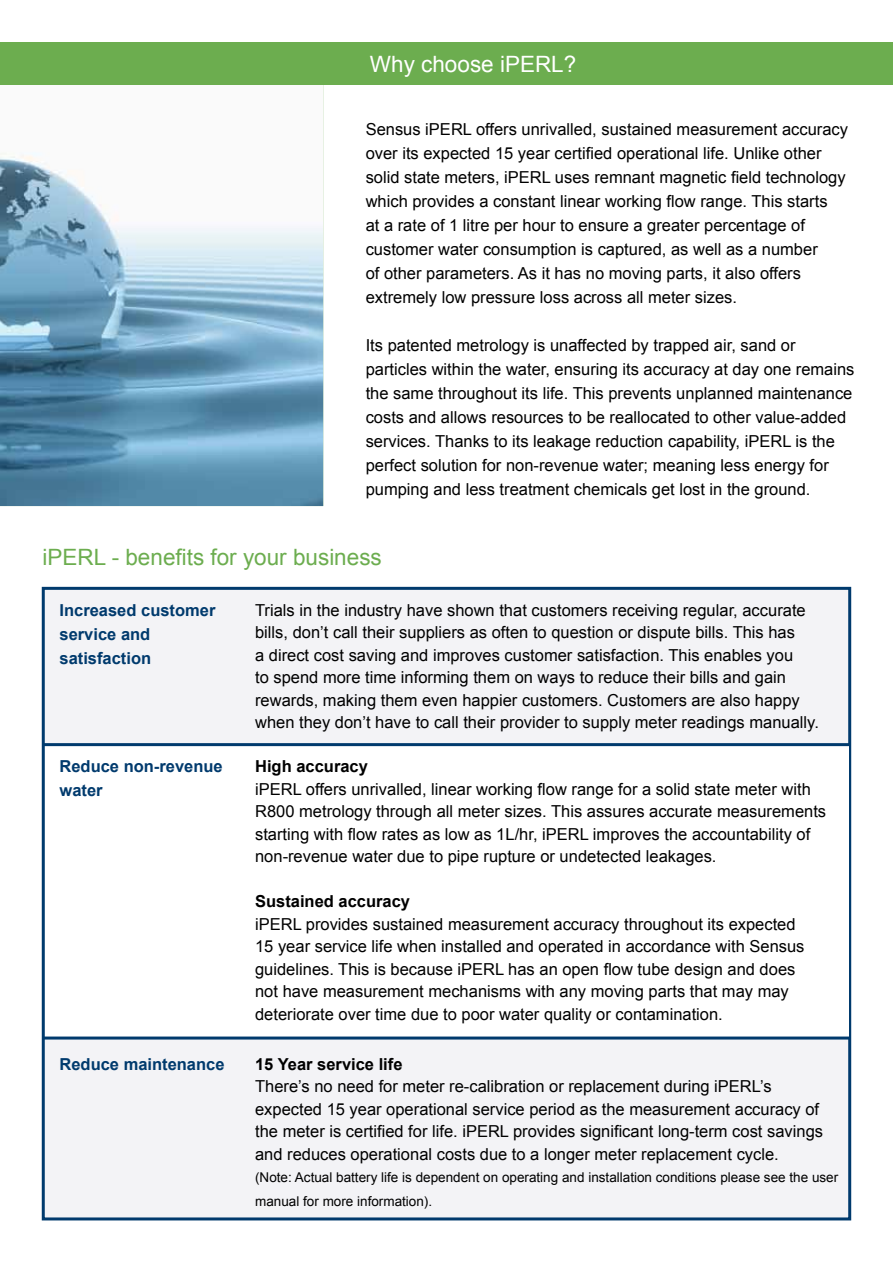
<style>
.page{position:relative;width:893px;height:1263px;background:#fff}
.page>*{position:absolute;margin:0;border:0;box-sizing:border-box;transform-origin:0 0}
.t1{font:22.5px "Arial";color:#6cad4f}
.t2{font:22.5px "Arial";color:#fff}
.t3{font:16.5px/22.5px "Arial";color:#000}
.t4{font:700 16.5px/24px "Arial";color:#003a6d}
.t5{font:700 16.5px "Arial";color:#000}
.t6{font:13.5px/24px "Arial";color:#000}
</style>
<div class="page">
<img style="left:0;top:152px;width:323px;height:354px">
<div style="left:0;top:43px;width:893px;height:42px;background:#6cad4f"></div>
<div style="left:42px;top:587px;width:809px;height:633px;background:#f3f3f6;border:3px solid #003a6d"></div>
<div style="left:45px;top:745px;width:803px;height:294px;background:#fff"></div>
<hr style="left:43px;top:743px;width:807px;height:3px;background:#003a6d">
<hr style="left:43px;top:1036px;width:807px;height:3px;background:#003a6d">
<h1 class="t2" style="left:370px;top:49px;width:208px">Why choose iPERL?</h1>
<p class="t3" style="left:366px;top:118px;width:484px;line-height:24px">Sensus iPERL offers unrivalled, sustained measurement accuracy over its expected 15 year certified operational life. Unlike other solid state meters, iPERL uses remnant magnetic field technology which provides a constant linear working flow range. This starts<br>at a rate of 1 litre per hour to ensure a greater percentage of customer water consumption is captured, as well as a number<br>of other parameters. As it has no moving parts, it also offers extremely low pressure loss across all meter sizes.</p>
<p class="t3" style="left:366px;top:334px;width:490px;line-height:24px">Its patented metrology is unaffected by trapped air, sand or particles within the water, ensuring its accuracy at day one remains the same throughout its life. This prevents unplanned maintenance costs and allows resources to be reallocated to other value-added services. Thanks to its leakage reduction capability, iPERL is the perfect solution for non-revenue water; meaning less energy for pumping and less treatment chemicals get lost in the ground.</p>
<h1 class="t1" style="left:43px;top:542px;width:341px">iPERL - benefits for your business</h1>
<p class="t4" style="left:60px;top:598px;width:157px">Increased customer service and satisfaction</p>
<p class="t3" style="left:255px;top:599px;width:565px">Trials in the industry have shown that customers receiving regular, accurate bills, don’t call their suppliers as often to question or dispute bills. This has<br>a direct cost saving and improves customer satisfaction. This enables you<br>to spend more time informing them on ways to reduce their bills and gain rewards, making them even happier customers. Customers are also happy when they don’t have to call their provider to supply meter readings manually.</p>
<p class="t4" style="left:60px;top:755px;width:165px">Reduce non-revenue water</p>
<p class="t5" style="left:255px;top:755px;width:114px">High accuracy</p>
<p class="t3" style="left:255px;top:778px;width:573px">iPERL offers unrivalled, linear working flow range for a solid state meter with R800 metrology through all meter sizes. This assures accurate measurements starting with flow rates as low as 1L/hr, iPERL improves the accountability of non-revenue water due to pipe rupture or undetected leakages.</p>
<p class="t5" style="left:255px;top:890px;width:156px">Sustained accuracy</p>
<p class="t3" style="left:255px;top:913px;width:551px">iPERL provides sustained measurement accuracy throughout its expected 15 year service life when installed and operated in accordance with Sensus guidelines. This is because iPERL has an open flow tube design and does not have measurement mechanisms with any moving parts that may may deteriorate over time due to poor water quality or contamination.</p>
<p class="t4" style="left:60px;top:1052px;width:167px">Reduce maintenance</p>
<p class="t5" style="left:255px;top:1053px;width:149px">15 Year service life</p>
<p class="t3" style="left:255px;top:1075px;width:569px">There’s no need for meter re-calibration or replacement during iPERL’s expected 15 year operational service period as the measurement accuracy of the meter is certified for life. iPERL provides significant long-term cost savings and reduces operational costs due to a longer meter replacement cycle.</p>
<p class="t6" style="left:255px;top:1165px;width:585px">(Note: Actual battery life is dependent on operating and installation conditions please see the user manual for more information).</p>
</div>
